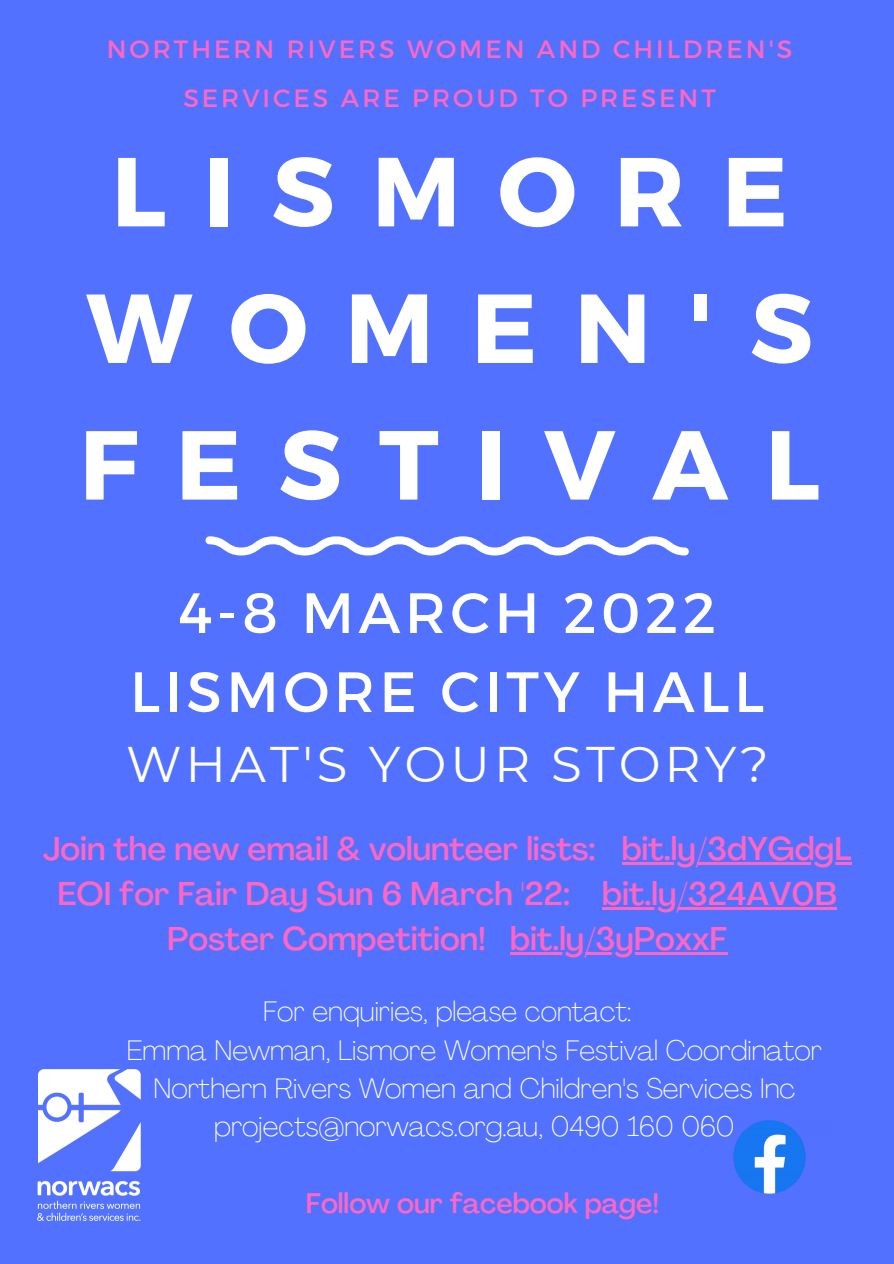
<style>
.page{position:relative;width:894px;height:1264px;background:#fff}
.page>*{position:absolute;margin:0;border:0;box-sizing:border-box;transform-origin:0 0}
.t1{font:700 97.8px/136.5px "Montserrat";letter-spacing:.38em;color:#fff;text-align:center}
.t2{font:56.7px "Montserrat";letter-spacing:.08em;color:#fff}
.t3{font:49.95px "Montserrat";letter-spacing:.08em;color:#fff}
.t4{font:500 32.4px "Agrandir";color:#ff66c4}
.t5{font:100 27.9px "Agrandir";color:#fff}
.t6{font:500 27.9px "Agrandir";color:#ff66c4}
.t7{font:24.9px/48.4px "Montserrat";letter-spacing:.12em;color:#ff66c4;text-align:center}
</style>
<div class="page">
<div style="left:0;top:0;width:893px;height:1263px;background:#5271ff"></div>
<svg style="left:205px;top:536px;width:483px;height:19px"></svg>
<img style="left:733px;top:1120px;width:73px;height:74px">
<img style="left:38px;top:1069px;width:102px;height:151px">
<hr style="left:621px;top:862px;width:230px;height:2px;background:#ff66c4">
<hr style="left:602px;top:907px;width:234px;height:2px;background:#ff66c4">
<hr style="left:510px;top:952px;width:217px;height:2px;background:#ff66c4">
<p class="t7" style="left:107px;top:24px;width:687px">NORTHERN RIVERS WOMEN AND CHILDREN'S<br>SERVICES ARE PROUD TO PRESENT</p>
<p class="t1" style="left:79px;top:118px;width:741px">LISMORE<br>WOMEN'S<br>FESTIVAL</p>
<p class="t2" style="left:178px;top:576px;width:539px">4-8 MARCH 2022</p>
<p class="t2" style="left:130px;top:655px;width:635px">LISMORE CITY HALL</p>
<p class="t3" style="left:126px;top:733px;width:644px">WHAT'S YOUR STORY?</p>
<p class="t4" style="left:43px;top:836px;width:809px">Join the new email &amp; volunteer lists: bit.ly/3dYGdgL</p>
<p class="t4" style="left:58px;top:881px;width:780px">EOI for Fair Day Sun 6 March '22: bit.ly/324AV0B</p>
<p class="t4" style="left:167px;top:926px;width:561px">Poster Competition! bit.ly/3yPoxxF</p>
<p class="t5" style="left:263px;top:1000px;width:370px">For enquiries, please contact:</p>
<p class="t5" style="left:127px;top:1038px;width:696px">Emma Newman, Lismore Women's Festival Coordinator</p>
<p class="t5" style="left:153px;top:1077px;width:643px">Northern Rivers Women and Children's Services Inc</p>
<p class="t5" style="left:214px;top:1115px;width:521px">projects@norwacs.org.au, 0490 160 060</p>
<p class="t6" style="left:306px;top:1191px;width:355px">Follow our facebook page!</p>
</div>
